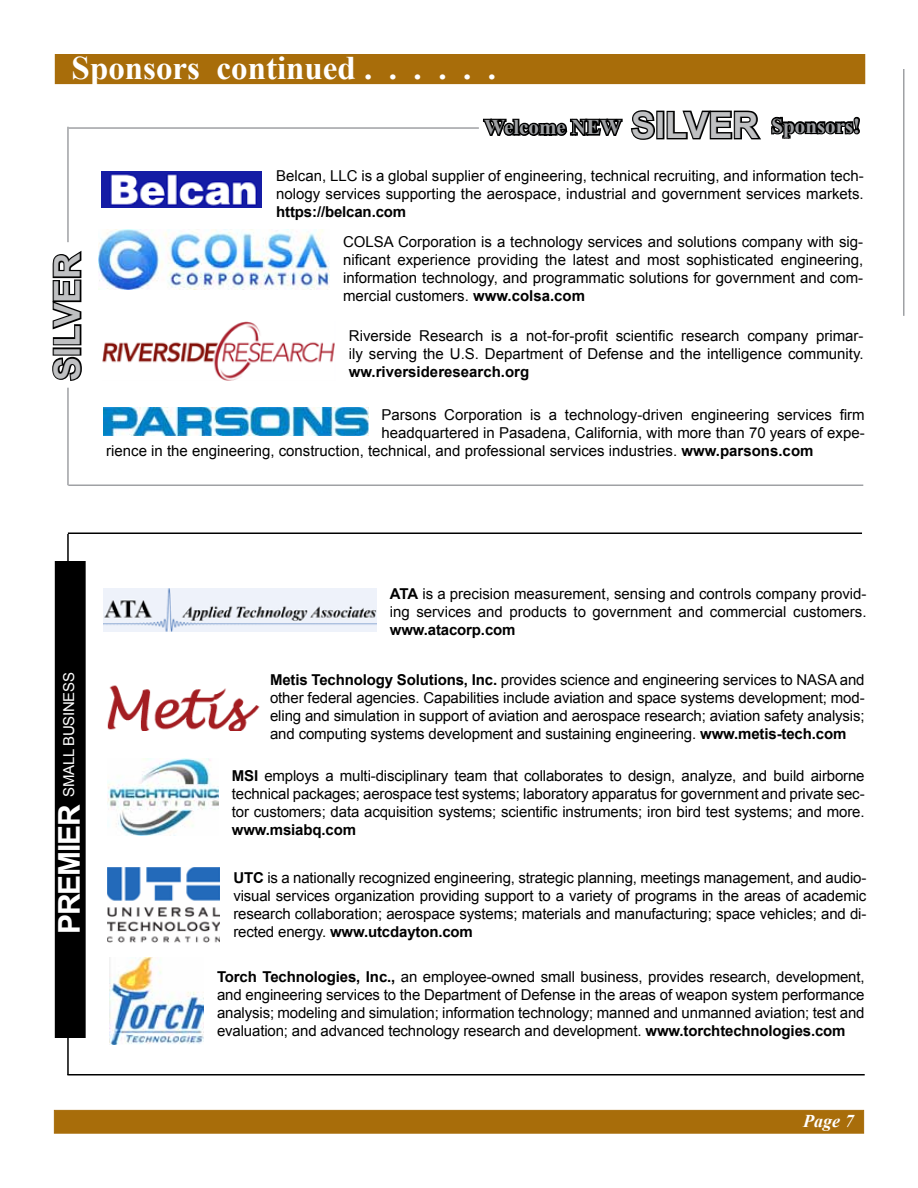
<style>
.page{position:relative;width:918px;height:1188px;background:#fff}
.page>*{position:absolute;margin:0;border:0;box-sizing:border-box;transform-origin:0 0}
.t1{font:700 36px "Arial";color:#bfc0c2}
.t2{font:700 33px "Times New Roman";color:#fff}
.t3{font:700 21px "Times New Roman";color:#9fa1a4}
.t4{font:italic 700 18px "Times New Roman";color:#fff}
.t5{font:15px/18px "Arial";color:#000;text-align:justify}
.t6{font:700 15px "Arial";letter-spacing:-.01em;color:#000}
.t7{font:15px "Arial";letter-spacing:-.02em;color:#fff}
.s1{font-family:"Arial";font-size:36px;color:#bfc0c2}
.s2{font-weight:700}
.s3{font-weight:700;font-size:30px}
</style>
<div class="page">
<div style="left:54px;top:1110px;width:810px;height:24px;background:#a86d0a;border:1px solid #a86d0a"></div>
<hr style="left:67px;top:534px;width:2px;height:541px;background:#000">
<img style="left:104px;top:588px;width:272px;height:43px">
<img style="left:107px;top:685px;width:153px;height:46px">
<div style="left:56px;top:562px;width:29px;height:475px;background:#000"></div>
<div style="left:55px;top:561px;width:31px;height:477px;border:2px solid #000"></div>
<hr style="left:68px;top:532px;width:794px;height:2px;background:#000">
<img style="left:108px;top:758px;width:110px;height:78px">
<img style="left:110px;top:957px;width:94px;height:87px">
<img style="left:107px;top:867px;width:113px;height:76px">
<hr style="left:903px;top:69px;width:1px;height:247px;background:#9fa1a4">
<svg style="left:483px;top:110px;width:174px;height:30px"></svg>
<div style="left:656px;top:111px;width:8px;height:28px;border:3px solid #000"></div>
<div style="left:55px;top:54px;width:810px;height:30px;background:#a86d0a"></div>
<img style="left:101px;top:171px;width:161px;height:37px">
<img style="left:99px;top:230px;width:231px;height:59px">
<img style="left:103px;top:322px;width:232px;height:58px">
<img style="left:104px;top:407px;width:264px;height:29px">
<svg style="left:52px;top:355px;width:30px;height:26px"></svg>
<div style="left:53px;top:347px;width:28px;height:9px;border:3px solid #000"></div>
<svg style="left:52px;top:250px;width:30px;height:96px"></svg>
<hr style="left:67px;top:127px;width:2px;height:115px;background:#9fa1a4">
<hr style="left:67px;top:388px;width:2px;height:97px;background:#9fa1a4">
<hr style="left:68px;top:484px;width:795px;height:2px;background:#9fa1a4">
<hr style="left:67px;top:1074px;width:798px;height:2px;background:#000">
<hr style="left:69px;top:127px;width:410px;height:2px;background:#9fa1a4">
<svg style="left:666px;top:110px;width:194px;height:30px"></svg>
<h2 class="t2" style="left:72px;top:46px;width:426px">Sponsors continued . . . . . .</h2>
<h3 class="t3" style="left:484px;top:113px;width:276px">Welcome NEW <span class="s1">SILVER</span></h3>
<h3 class="t3" style="left:772px;top:111px;width:90px">Sponsors!</h3>
<h1 class="t1" style="left:43px;top:381px;width:129px;rotate:-90deg">SILVER</h1>
<p class="t5" style="left:276px;top:167px;width:589px">Belcan, LLC is a global supplier of engineering, technical recruiting, and information tech&shy;nology services supporting the aerospace, industrial and government services markets.</p>
<p class="t6" style="left:276px;top:202px;width:131px">https://belcan.com</p>
<p class="t5" style="left:343px;top:233px;width:522px">COLSA Corporation is a technology services and solutions company with sig&shy;nificant experience providing the latest and most sophisticated engineering, information technology, and programmatic solutions for government and com&shy;mercial customers. <span class="s2">www.colsa.com</span></p>
<p class="t5" style="left:349px;top:327px;width:516px">Riverside Research is a not-for-profit scientific research company primar&shy;ily serving the U.S. Department of Defense and the intelligence community.</p>
<p class="t6" style="left:349px;top:362px;width:182px">ww.riversideresearch.org</p>
<p class="t5" style="left:382px;top:406px;width:485px">Parsons Corporation is a technology-driven engineering services firm</p>
<p class="t5" style="left:382px;top:424px;width:485px">headquartered in Pasadena, California, with more than 70 years of expe-</p>
<p class="t5" style="left:106px;top:442px;width:709px">rience in the engineering, construction, technical, and professional services industries. <span class="s2">www.parsons.com</span></p>
<p class="t5" style="left:390px;top:585px;width:478px"><span class="s2">ATA</span> is a precision measurement, sensing and controls company provid&shy;ing services and products to government and commercial customers.</p>
<p class="t6" style="left:390px;top:620px;width:127px">www.atacorp.com</p>
<p class="t7" style="left:59px;top:934px;width:263px;rotate:-90deg"><span class="s3">PREMIER</span> SMALL BUSINESS</p>
<p class="t5" style="left:270px;top:671px;width:596px"><span class="s2">Metis Technology Solutions, Inc.</span> provides science and engineering services to NASA and other federal agencies. Capabilities include aviation and space systems development; mod&shy;eling and simulation in support of aviation and aerospace research; aviation safety analysis; and computing systems development and sustaining engineering. <span class="s2">www.metis-tech.com</span></p>
<p class="t5" style="left:232px;top:767px;width:634px"><span class="s2">MSI</span> employs a multi-disciplinary team that collaborates to design, analyze, and build airborne technical packages; aerospace test systems; laboratory apparatus for government and private sec&shy;tor customers; data acquisition systems; scientific instruments; iron bird test systems; and more.</p>
<p class="t6" style="left:232px;top:820px;width:126px">www.msiabq.com</p>
<p class="t5" style="left:233px;top:869px;width:635px"><span class="s2">UTC</span> is a nationally recognized engineering, strategic planning, meetings management, and audio&shy;visual services organization providing support to a variety of programs in the areas of academic research collaboration; aerospace systems; materials and manufacturing; space vehicles; and di&shy;rected energy. <span class="s2">www.utcdayton.com</span></p>
<p class="t5" style="left:217px;top:968px;width:649px"><span class="s2">Torch Technologies, Inc.,</span> an employee-owned small business, provides research, development, and engineering services to the Department of Defense in the areas of weapon system performance analysis; modeling and simulation; information technology; manned and unmanned aviation; test and evaluation; and advanced technology research and development. <span class="s2">www.torchtechnologies.com</span></p>
<p class="t4" style="left:803px;top:1108px;width:52px">Page 7</p>
</div>
